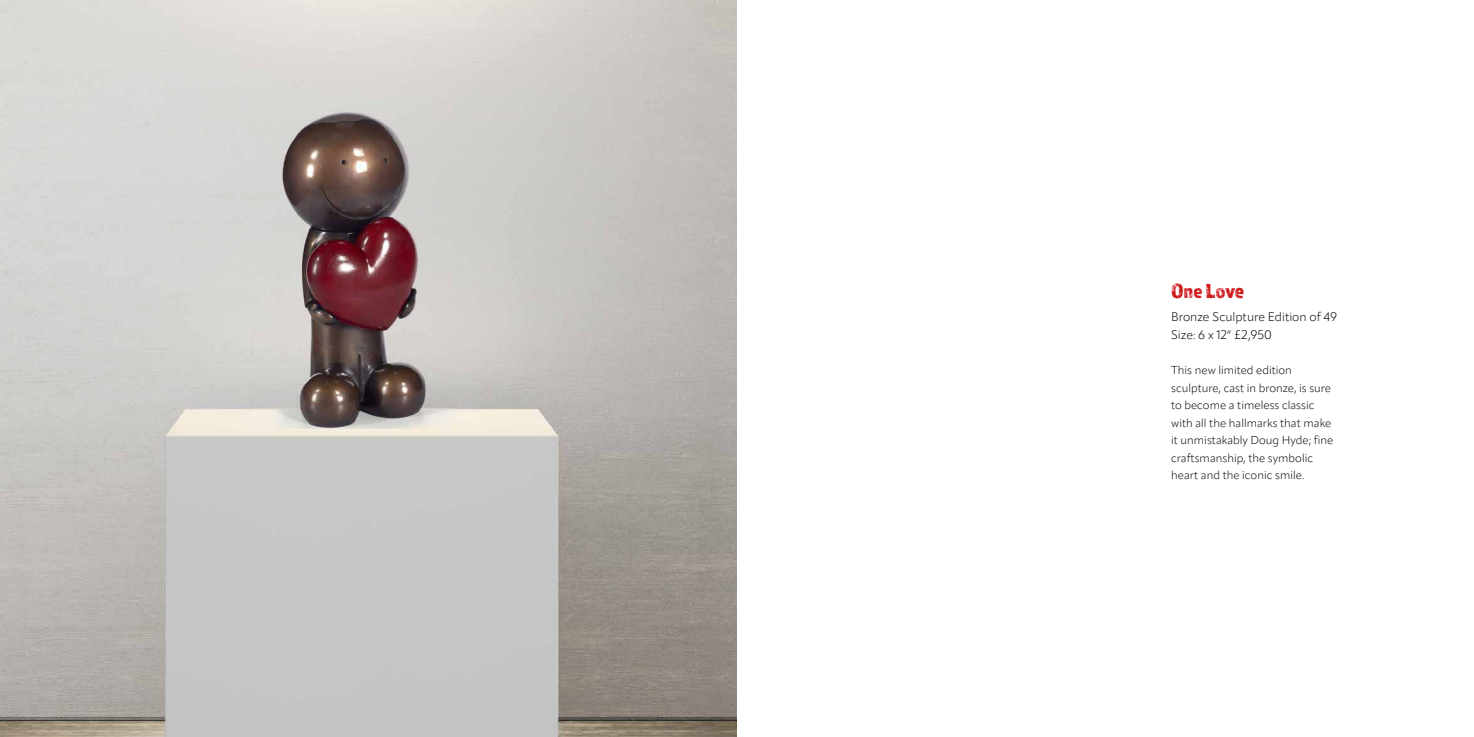
<style>
.page{position:relative;width:1474px;height:737px;background:#fff}
.page>*{position:absolute;margin:0;border:0;box-sizing:border-box;transform-origin:0 0}
.t1{font:21px "Almaq Rough";color:#cd1719}
.t2{font:300 12.25px/18.4px "Apparat";color:#000}
.t3{font:300 11.38px/17.5px "Apparat";color:#000}
</style>
<div class="page">
<img style="left:0;top:0;width:737px;height:737px">
<h1 class="t1" style="left:1171px;top:278px;width:74px">One Love</h1>
<p class="t2" style="left:1171px;top:307px;width:167px">Bronze Sculpture Edition of 49<br>Size: 6 x 12” £2,950</p>
<p class="t3" style="left:1171px;top:361px;width:164px">This new limited edition sculpture, cast in bronze, is sure to become a timeless classic with all the hallmarks that make it unmistakably Doug Hyde; fine craftsmanship, the symbolic heart and the iconic smile.</p>
</div>
